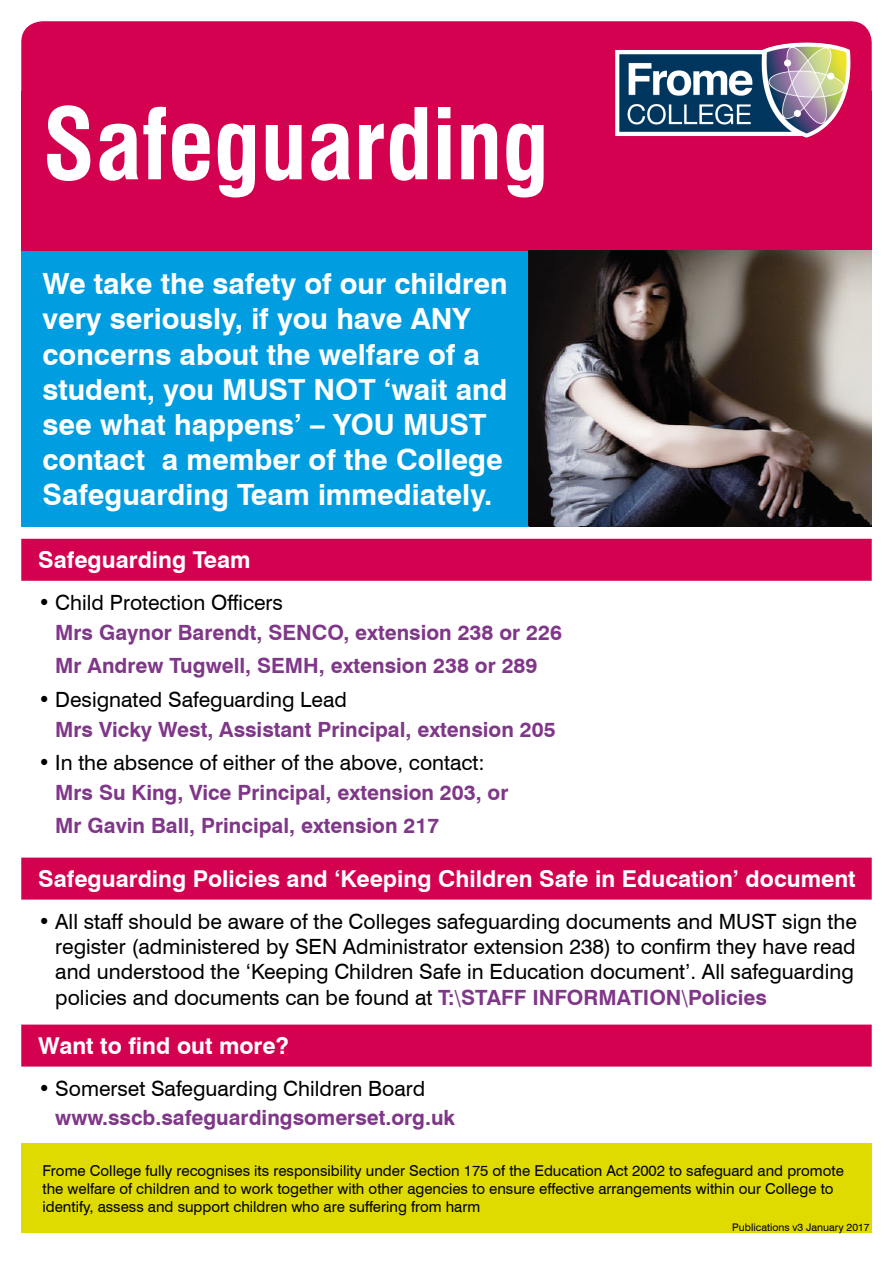
<style>
.page{position:relative;width:893px;height:1263px;background:#fff}
.page>*{position:absolute;margin:0;border:0;box-sizing:border-box;transform-origin:0 0}
.t1{font:700 condensed 96px "Swiss 721 BT";color:#fff}
.t2{font:700 29.25px/35.1px "Swiss 721 BT";color:#fff}
.t3{font:700 23.25px "Swiss 721 BT";color:#fff}
.t4{font:21px/25.2px "Swiss 721 BT";color:#000}
.t5{font:700 21px/33.8px "Swiss 721 BT";color:#803689}
.t6{font:15px/18px "Swiss 721 BT";color:#000}
.t7{font:10.5px "Swiss 721 BT";color:#000}
.s1{font-weight:700;color:#803689}
</style>
<div class="page">
<div style="left:21px;top:539px;width:851px;height:42px;background:#d40050"></div>
<div style="left:21px;top:857px;width:851px;height:42px;background:#d40050"></div>
<div style="left:21px;top:1024px;width:851px;height:42px;background:#d40050"></div>
<div style="left:21px;top:21px;width:851px;height:237px;background:#d40050;border-radius:21px"></div>
<div style="left:21px;top:1143px;width:851px;height:90px;background:#dfdb00"></div>
<img style="left:615px;top:43px;width:235px;height:95px">
<div style="left:21px;top:251px;width:508px;height:275px;background:#009ee0"></div>
<img style="left:528px;top:251px;width:344px;height:275px">
<h1 class="t1" style="left:43px;top:87px;width:508px">Safeguarding</h1>
<h2 class="t2" style="left:43px;top:266px;width:467px">We take the safety of our children very seriously, if you have ANY concerns about the welfare of a student, you MUST NOT ‘wait and see what happens’ – YOU MUST contact a member of the College<br>Safeguarding Team immediately.</h2>
<p class="t3" style="left:38px;top:546px;width:214px">Safeguarding Team</p>
<p class="t4" style="left:38px;top:590px;width:246px">• Child Protection Officers</p>
<p class="t5" style="left:55px;top:615px;width:508px">Mrs Gaynor Barendt, SENCO, extension 238 or 226<br>Mr Andrew Tugwell, SEMH, extension 238 or 289</p>
<p class="t4" style="left:38px;top:687px;width:310px">• Designated Safeguarding Lead</p>
<p class="t5" style="left:55px;top:712px;width:502px">Mrs Vicky West, Assistant Principal, extension 205</p>
<p class="t4" style="left:38px;top:750px;width:448px">• In the absence of either of the above, contact:</p>
<p class="t5" style="left:55px;top:775px;width:455px">Mrs Su King, Vice Principal, extension 203, or<br>Mr Gavin Ball, Principal, extension 217</p>
<p class="t3" style="left:38px;top:864px;width:819px">Safeguarding Policies and ‘Keeping Children Safe in Education’ document</p>
<p class="t4" style="left:55px;top:909px;width:803px;text-indent:-17px">• All staff should be aware of the Colleges safeguarding documents and MUST sign the register (administered by SEN Administrator extension 238) to confirm they have read and understood the ‘Keeping Children Safe in Education document’. All safeguarding policies and documents can be found at <span class="s1">T:\STAFF INFORMATION\Policies</span></p>
<p class="t3" style="left:38px;top:1031px;width:252px">Want to find out more?</p>
<p class="t4" style="left:38px;top:1076px;width:388px">• Somerset Safeguarding Children Board</p>
<p class="t5" style="left:55px;top:1101px;width:401px">www.sscb.safeguardingsomerset.org.uk</p>
<p class="t6" style="left:43px;top:1161px;width:803px">Frome College fully recognises its responsibility under Section 175 of the Education Act 2002 to safeguard and promote the welfare of children and to work together with other agencies to ensure effective arrangements within our College to identify, assess and support children who are suffering from harm</p>
<p class="t7" style="left:732px;top:1221px;width:139px">Publications v3 January 2017</p>
</div>
